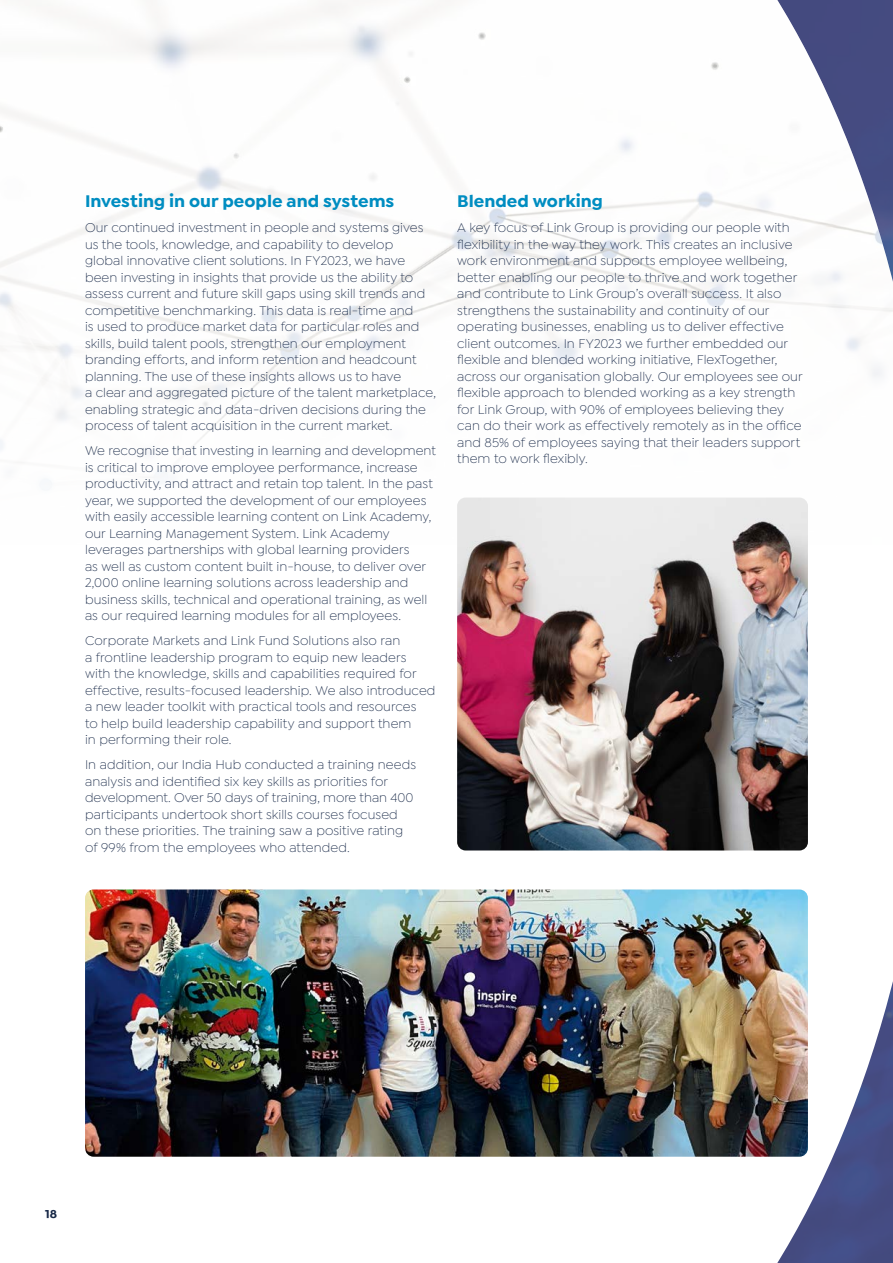
<style>
.page{position:relative;width:893px;height:1263px;background:#fff}
.page>*{position:absolute;margin:0;border:0;box-sizing:border-box;transform-origin:0 0}
.t1{font:700 18px "Isidora Sans";color:#008dc1}
.t2{font:300 13.5px/16.5px "Isidora Sans";letter-spacing:.005em;color:#172847}
.t3{font:700 12px "Isidora Sans";color:#172847}
</style>
<div class="page">
<svg style="left:463px;top:850px;width:430px;height:413px"></svg>
<img style="left:0;top:0;width:893px;height:498px">
<img style="left:457px;top:498px;width:351px;height:352px">
<img style="left:85px;top:889px;width:723px;height:268px">
<h1 class="t1" style="left:85px;top:190px;width:311px">Investing in our people and systems</h1>
<p class="t2" style="left:85px;top:220px;width:352px">Our continued investment in people and systems gives us the tools, knowledge, and capability to develop<br>global innovative client solutions. In FY2023, we have been investing in insights that provide us the ability to assess current and future skill gaps using skill trends and competitive benchmarking. This data is real-time and<br>is used to produce market data for particular roles and skills, build talent pools, strengthen our employment branding efforts, and inform retention and headcount planning. The use of these insights allows us to have<br>a clear and aggregated picture of the talent marketplace, enabling strategic and data-driven decisions during the process of talent acquisition in the current market.</p>
<p class="t2" style="left:85px;top:442px;width:352px">We recognise that investing in learning and development is critical to improve employee performance, increase productivity, and attract and retain top talent. In the past year, we supported the development of our employees with easily accessible learning content on Link Academy, our Learning Management System. Link Academy leverages partnerships with global learning providers<br>as well as custom content built in-house, to deliver over 2,000 online learning solutions across leadership and business skills, technical and operational training, as well as our required learning modules for all employees.</p>
<p class="t2" style="left:85px;top:632px;width:352px">Corporate Markets and Link Fund Solutions also ran<br>a frontline leadership program to equip new leaders<br>with the knowledge, skills and capabilities required for effective, results-focused leadership. We also introduced a new leader toolkit with practical tools and resources<br>to help build leadership capability and support them<br>in performing their role.</p>
<p class="t2" style="left:85px;top:756px;width:332px">In addition, our India Hub conducted a training needs analysis and identified six key skills as priorities for development. Over 50 days of training, more than 400 participants undertook short skills courses focused on these priorities. The training saw a positive rating of 99% from the employees who attended.</p>
<h1 class="t1" style="left:457px;top:190px;width:147px">Blended working</h1>
<p class="t2" style="left:457px;top:220px;width:347px">A key focus of Link Group is providing our people with flexibility in the way they work. This creates an inclusive work environment and supports employee wellbeing, better enabling our people to thrive and work together and contribute to Link Group’s overall success. It also strengthens the sustainability and continuity of our operating businesses, enabling us to deliver effective client outcomes. In FY2023 we further embedded our flexible and blended working initiative, FlexTogether, across our organisation globally. Our employees see our flexible approach to blended working as a key strength for Link Group, with 90% of employees believing they can do their work as effectively remotely as in the office and 85% of employees saying that their leaders support them to work flexibly.</p>
<p class="t3" style="left:45px;top:1206px;width:14px">18</p>
</div>
